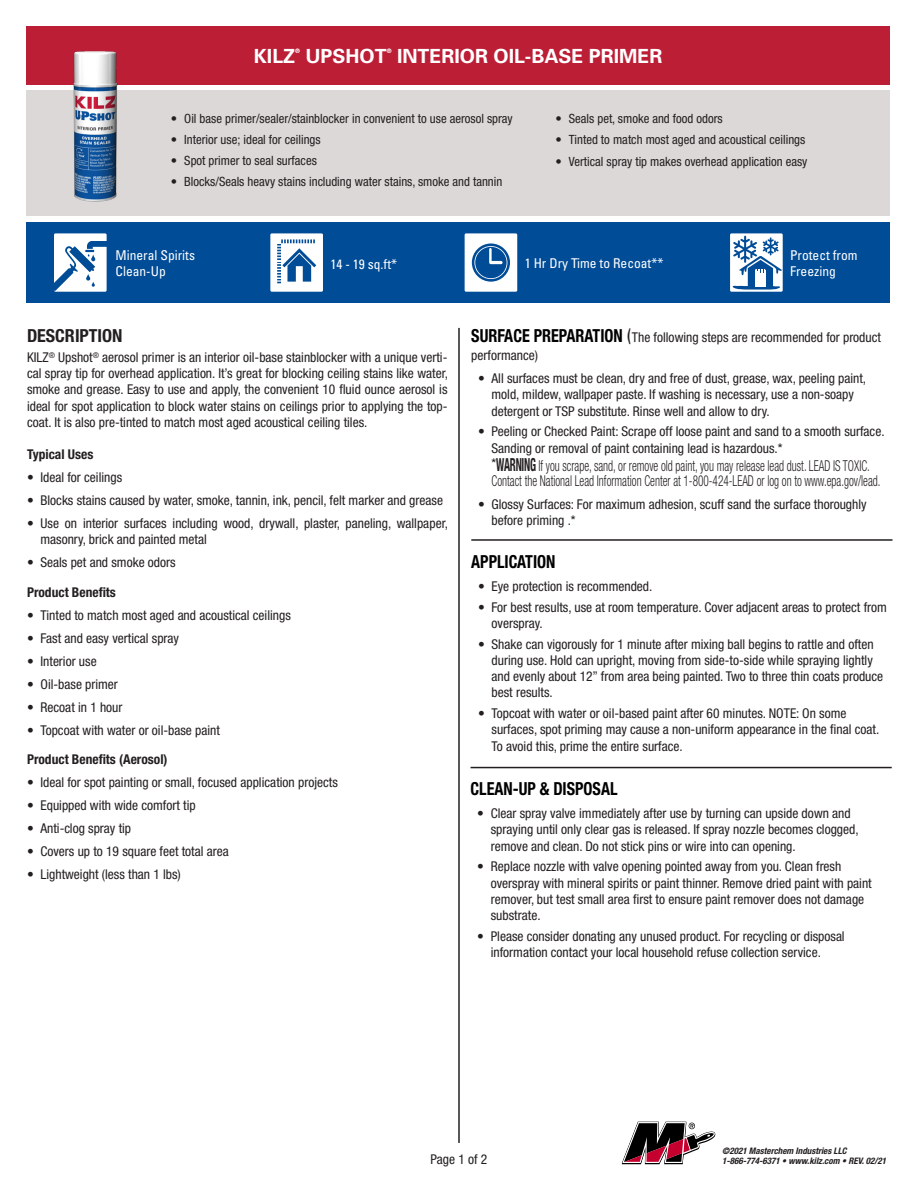
<style>
.page{position:relative;width:918px;height:1188px;background:#fff}
.page>*{position:absolute;margin:0;border:0;box-sizing:border-box;transform-origin:0 0}
.t1{font:700 19.5px "Univers";color:#fff}
.t2{font:700 condensed 18px "Helvetica Neue LT Std";color:#000;scale:.9 1}
.t3{font:700 condensed 18px "Helvetica Neue LT Std";color:#231f20}
.t4{font:300 condensed 15px/15px "Helvetica Neue LT Std";color:#231f20;scale:.75 1}
.Regular_Copy{font:condensed 13.5px/16.2px "Helvetica Neue LT Std";color:#231f20}
.Icons{font:condensed 13.5px/16.2px "Univers";color:#fff}
.Regular_Copy-2{font:700 condensed 13.5px "Helvetica Neue LT Std";color:#231f20}
.t5{font:condensed 12.75px "Helvetica Neue LT Std";color:#231f20}
.t6{font:italic 700 condensed 9px "Helvetica Neue LT Std";color:#231f20}
.t7{font:700 6.15px "Univers";color:#fff}
.s1{font-weight:700;font-size:18px;color:#000}
.s2{font-family:"Univers";font-size:18px}
.s3{font-weight:700;font-size:18px}
</style>
<div class="page">
<div style="left:26px;top:222px;width:864px;height:81px;background:#004c97"></div>
<svg style="left:54px;top:233px;width:53px;height:59px"></svg>
<svg style="left:270px;top:233px;width:53px;height:59px"></svg>
<svg style="left:465px;top:233px;width:52px;height:59px"></svg>
<svg style="left:730px;top:233px;width:53px;height:59px"></svg>
<hr style="left:458px;top:328px;width:2px;height:815px;background:#231f20">
<hr style="left:471px;top:767px;width:421px;height:1px;background:#231f20">
<hr style="left:471px;top:539px;width:421px;height:2px;background:#231f20">
<div style="left:26px;top:26px;width:864px;height:58px;background:#bc1e36"></div>
<div style="left:26px;top:91px;width:864px;height:125px;background:#dcd8d7"></div>
<img style="left:66px;top:51px;width:59px;height:151px">
<svg style="left:622px;top:1122px;width:94px;height:42px"></svg>
<p class="t1" style="left:254px;top:44px;width:43px">KILZ</p>
<p class="t7" style="left:295px;top:47px;width:6px">®</p>
<p class="t1" style="left:305px;top:44px;width:83px">UPSHOT</p>
<p class="t7" style="left:387px;top:47px;width:6px">®</p>
<p class="t1" style="left:397px;top:44px;width:267px">INTERIOR OIL-BASE PRIMER</p>
<p class="t5" style="left:171px;top:111px;width:343px">• Oil base primer/sealer/stainblocker in convenient to use aerosol spray</p>
<p class="t5" style="left:171px;top:132px;width:151px">• Interior use; ideal for ceilings</p>
<p class="t5" style="left:171px;top:153px;width:148px">• Spot primer to seal surfaces</p>
<p class="t5" style="left:171px;top:175px;width:333px">• Blocks/Seals heavy stains including water stains, smoke and tannin</p>
<p class="t5" style="left:555px;top:111px;width:169px">• Seals pet, smoke and food odors</p>
<p class="t5" style="left:555px;top:132px;width:251px">• Tinted to match most aged and acoustical ceilings</p>
<p class="t5" style="left:555px;top:154px;width:254px">• Vertical spray tip makes overhead application easy</p>
<p class="Icons" style="left:116px;top:247px;width:81px">Mineral Spirits</p>
<p class="Icons" style="left:116px;top:263px;width:52px">Clean-Up</p>
<p class="Icons" style="left:330px;top:255px;width:68px">14 - 19 sq.ft*</p>
<p class="Icons" style="left:525px;top:255px;width:140px">1 Hr Dry Time to Recoat**</p>
<p class="Icons" style="left:790px;top:247px;width:69px">Protect from<br>Freezing</p>
<p class="t3" style="left:27px;top:325px;width:97px">DESCRIPTION</p>
<p class="Regular_Copy" style="left:27px;top:349px;width:422px;text-align:justify">KILZ<sup>®</sup> Upshot<sup>®</sup> aerosol primer is an interior oil-base stainblocker with a unique verti&shy;cal spray tip for overhead application. It’s great for blocking ceiling stains like water, smoke and grease. Easy to use and apply, the convenient 10 fluid ounce aerosol is ideal for spot application to block water stains on ceilings prior to applying the top&shy;coat. It is also pre-tinted to match most aged acoustical ceiling tiles.</p>
<p class="Regular_Copy-2" style="left:27px;top:446px;width:68px">Typical Uses</p>
<p class="Regular_Copy" style="left:27px;top:469px;width:97px">• Ideal for ceilings</p>
<p class="Regular_Copy" style="left:27px;top:492px;width:418px">• Blocks stains caused by water, smoke, tannin, ink, pencil, felt marker and grease</p>
<p class="Regular_Copy" style="left:40px;top:515px;width:409px;text-indent:-14px">• Use on interior surfaces including wood, drywall, plaster, paneling, wallpaper, masonry, brick and painted metal</p>
<p class="Regular_Copy" style="left:27px;top:554px;width:150px">• Seals pet and smoke odors</p>
<p class="Regular_Copy-2" style="left:27px;top:584px;width:90px">Product Benefits</p>
<p class="Regular_Copy" style="left:27px;top:607px;width:265px">• Tinted to match most aged and acoustical ceilings</p>
<p class="Regular_Copy" style="left:27px;top:630px;width:154px">• Fast and easy vertical spray</p>
<p class="Regular_Copy" style="left:27px;top:653px;width:71px">• Interior use</p>
<p class="Regular_Copy" style="left:27px;top:676px;width:92px">• Oil-base primer</p>
<p class="Regular_Copy" style="left:27px;top:699px;width:97px">• Recoat in 1 hour</p>
<p class="Regular_Copy" style="left:27px;top:722px;width:194px">• Topcoat with water or oil-base paint</p>
<p class="Regular_Copy-2" style="left:27px;top:751px;width:142px">Product Benefits (Aerosol)</p>
<p class="Regular_Copy" style="left:27px;top:774px;width:312px">• Ideal for spot painting or small, focused application projects</p>
<p class="Regular_Copy" style="left:27px;top:797px;width:170px">• Equipped with wide comfort tip</p>
<p class="Regular_Copy" style="left:27px;top:820px;width:106px">• Anti-clog spray tip</p>
<p class="Regular_Copy" style="left:27px;top:843px;width:203px">• Covers up to 19 square feet total area</p>
<p class="Regular_Copy" style="left:27px;top:866px;width:155px">• Lightweight (less than 1 lbs)</p>
<p class="Regular_Copy" style="left:471px;top:328px;width:411px;line-height:18px"><span class="s1">SURFACE PREPARATION</span> <span class="s2">(</span>The following steps are recommended for product performance)</p>
<p class="Regular_Copy" style="left:492px;top:370px;width:376px;text-indent:-14px">• All surfaces must be clean, dry and free of dust, grease, wax, peeling paint, mold, mildew, wallpaper paste. If washing is necessary, use a non-soapy detergent or TSP substitute. Rinse well and allow to dry.</p>
<p class="Regular_Copy" style="left:492px;top:423px;width:395px;text-indent:-14px">• Peeling or Checked Paint: Scrape off loose paint and sand to a smooth surface.<br>Sanding or removal of paint containing lead is hazardous.*</p>
<p class="t4" style="left:492px;top:458px;width:520px"><sup>*</sup><span class="s3">WARNING</span> If you scrape, sand, or remove old paint, you may release lead dust. LEAD IS TOXIC.<br>Contact the National Lead Information Center at 1-800-424-LEAD or log on to www.epa.gov/lead.</p>
<p class="Regular_Copy" style="left:492px;top:496px;width:377px;text-indent:-14px">• Glossy Surfaces: For maximum adhesion, scuff sand the surface thoroughly before priming .*</p>
<p class="t2" style="left:471px;top:551px;width:95px">APPLICATION</p>
<p class="Regular_Copy" style="left:478px;top:578px;width:176px">• Eye protection is recommended.</p>
<p class="Regular_Copy" style="left:492px;top:599px;width:397px;text-indent:-14px">• For best results, use at room temperature. Cover adjacent areas to protect from overspray.</p>
<p class="Regular_Copy" style="left:492px;top:636px;width:393px;text-indent:-14px">• Shake can vigorously for 1 minute after mixing ball begins to rattle and often during use. Hold can upright, moving from side-to-side while spraying lightly and evenly about 12” from area being painted. Two to three thin coats produce best results.</p>
<p class="Regular_Copy" style="left:492px;top:705px;width:389px;text-indent:-14px">• Topcoat with water or oil-based paint after 60 minutes. NOTE: On some surfaces, spot priming may cause a non-uniform appearance in the final coat.<br>To avoid this, prime the entire surface.</p>
<p class="t2" style="left:471px;top:778px;width:165px">CLEAN-UP &amp; DISPOSAL</p>
<p class="Regular_Copy" style="left:491px;top:805px;width:369px;text-indent:-14px">• Clear spray valve immediately after use by turning can upside down and spraying until only clear gas is released. If spray nozzle becomes clogged, remove and clean. Do not stick pins or wire into can opening.</p>
<p class="Regular_Copy" style="left:491px;top:858px;width:382px;text-indent:-14px">• Replace nozzle with valve opening pointed away from you. Clean fresh overspray with mineral spirits or paint thinner. Remove dried paint with paint remover, but test small area first to ensure paint remover does not damage substrate.</p>
<p class="Regular_Copy" style="left:491px;top:928px;width:355px;text-indent:-14px">• Please consider donating any unused product. For recycling or disposal information contact your local household refuse collection service.</p>
<p class="Regular_Copy" style="left:431px;top:1151px;width:58px">Page 1 of 2</p>
<p class="t6" style="left:722px;top:1145px;width:126px">©2021 Masterchem Industries LLC</p>
<p class="t6" style="left:722px;top:1156px;width:165px">1-866-774-6371 • www.kilz.com • REV. 02/21</p>
</div>
